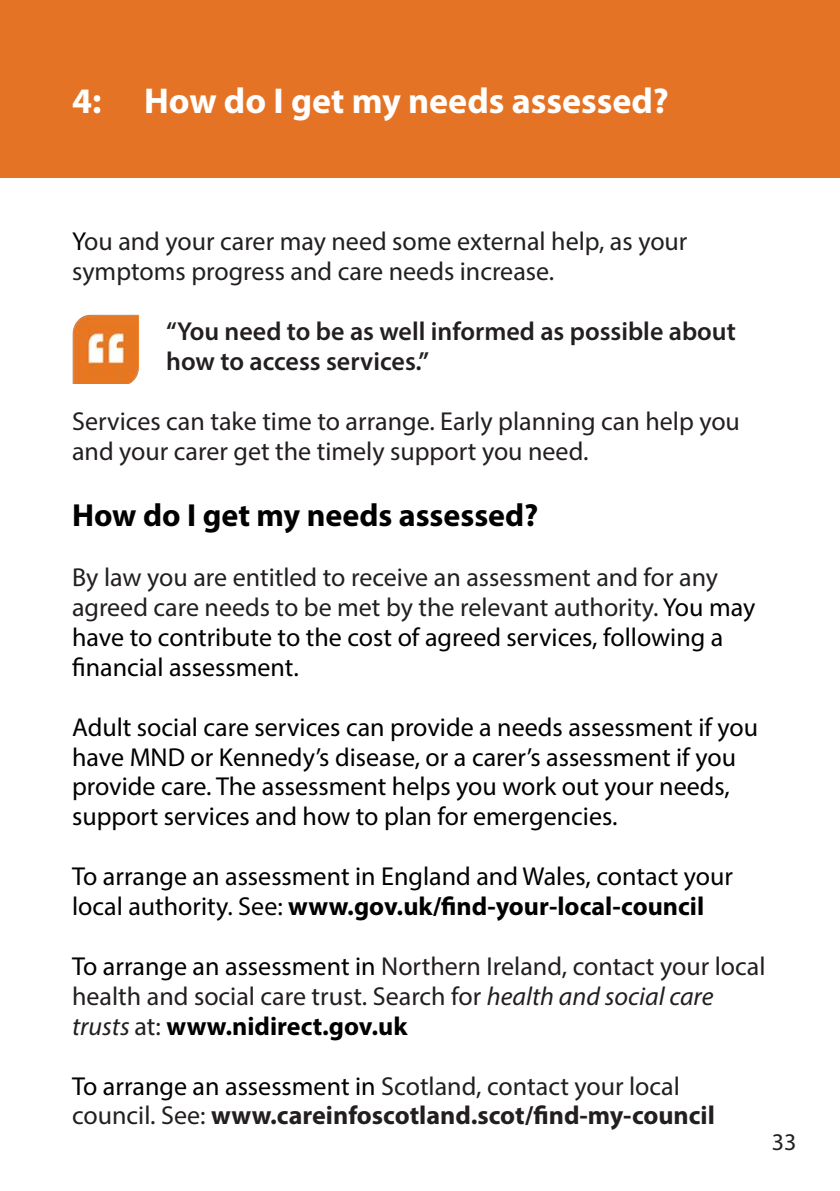
<style>
.page{position:relative;width:840px;height:1191px;background:#fff}
.page>*{position:absolute;margin:0;border:0;box-sizing:border-box;transform-origin:0 0}
.Headings{font:700 36px "Myriad Pro";color:#fff}
.body{font:700 32px "Myriad Pro";color:#000}
.body-2{font:26px/30px "Myriad Pro";color:#231f20}
.body-3{font:26px/30px "Myriad Pro";color:#000}
.body-4{font:700 26px/29.8px "Myriad Pro";color:#231f20}
.body-5{font:600 26px/30px "Myriad Pro";color:#231f20}
.t1{font:24px "Myriad Pro";color:#231f20}
.s1{color:#000}
.s2{font-weight:700}
.s3{font-style:italic}
.s4{font-weight:700;color:#000}
.s5{font-weight:400;color:#000}
.s6{font-weight:400}
</style>
<div class="page">
<div style="left:0;top:0;width:839px;height:178px;background:#e57325"></div>
<img style="left:72px;top:315px;width:68px;height:69px">
<p class="Headings" style="left:72px;top:78px;width:598px">4: How do I get my needs assessed?</p>
<p class="body-2" style="left:72px;top:226px;width:616px"><span class="s1">Y</span>ou and your carer may need some external help, as your symptoms progress and care needs increase.</p>
<p class="body-5" style="left:166px;top:315px;width:571px">“You need to be as well informed as possible about how to access services.”</p>
<p class="body-2" style="left:72px;top:405px;width:669px">Services can take time to arrange. Early planning can help you and your carer get the timely support you need.</p>
<p class="body" style="left:72px;top:494px;width:467px">How do I get my needs assessed?</p>
<p class="body-2" style="left:72px;top:562px;width:684px">By law you are entitled to receive an assessment and for any agreed care needs to be met by the relevant authority. <span class="s1">You may have to contribute to the cost of agreed services, following a financial assessment.</span></p>
<p class="body-3" style="left:72px;top:711px;width:687px">Adult social care services can provide a needs assessment if you have MND or Kennedy’s disease, or a carer’s assessment if you provide care. The assessment helps you work out your needs, support services and how to plan for emergencies.</p>
<p class="body-3" style="left:72px;top:861px;width:662px">To arrange an assessment in England and Wales, contact your local authority. See: <span class="s2">www.gov.uk/find-your-local-council</span></p>
<p class="body-2" style="left:72px;top:950px;width:694px"><span class="s1">To arrange an assessment in</span> Northern Ireland, contact your local health and social care trust. Search for <span class="s3">health and social care trusts</span> at: <span class="s4">www.nidirect.gov.uk</span></p>
<p class="body-4" style="left:72px;top:1070px;width:644px"><span class="s5">To arrange an assessment in</span> <span class="s6">Scotland, contact your local council. See:</span> www.careinfoscotland.scot/find-my-council</p>
<p class="t1" style="left:771px;top:1127px;width:26px">33</p>
</div>
